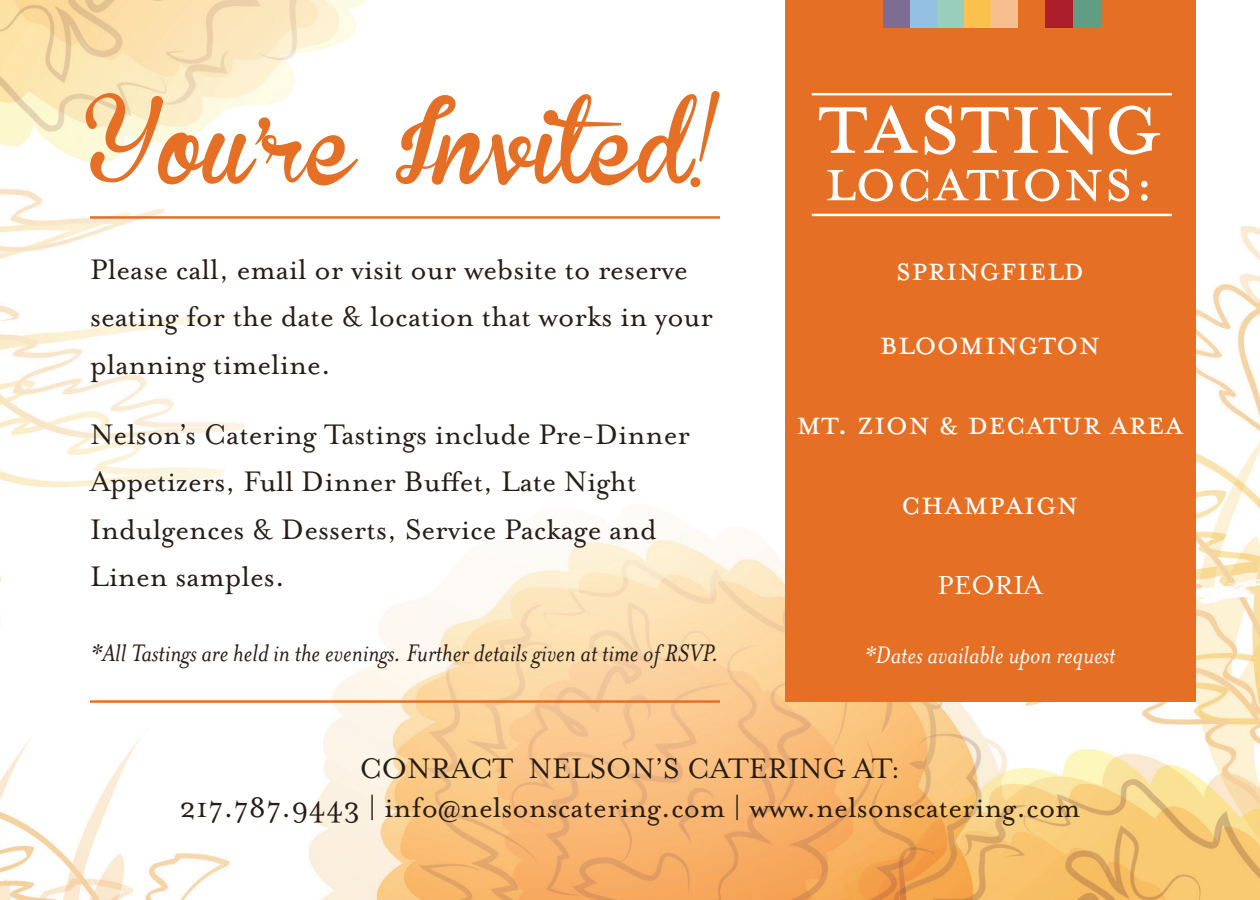
<style>
.page{position:relative;width:1260px;height:900px;background:#fff}
.page>*{position:absolute;margin:0;border:0;box-sizing:border-box;transform-origin:0 0}
.t1{font:105px "Mrs Eaves All Small Caps";color:#fff}
.t2{font:82.5px "Brannboll Fet";color:#e56f24}
.t3{font:70px "Mrs Eaves All Small Caps";color:#fff}
.t4{font:37.5px/74.5px "Mrs Eaves All Small Caps";color:#fff;text-align:center}
.t5{font:32.5px/47.5px "Mrs Eaves Roman";color:#271d17}
.t6{font:30px "Mrs Eaves Roman";color:#fff}
.t7{font:italic 27.5px "Mrs Eaves";color:#271d17}
.t8{font:italic 27.5px "Mrs Eaves";color:#fff}
</style>
<div class="page">
<img style="left:0;top:0;width:1260px;height:900px">
<div style="left:785px;top:0;width:410px;height:702px;background:#e56f24"></div>
<hr style="left:90px;top:216px;width:630px;height:3px;background:#e56f24">
<hr style="left:90px;top:700px;width:630px;height:3px;background:#e56f24">
<hr style="left:812px;top:214px;width:360px;height:2px;background:#fff">
<hr style="left:812px;top:93px;width:360px;height:2px;background:#fff">
<div style="left:884px;top:0;width:27px;height:27px;background:#7e6c93"></div>
<div style="left:911px;top:0;width:27px;height:27px;background:#93c0e3"></div>
<div style="left:938px;top:0;width:27px;height:27px;background:#99cdbc"></div>
<div style="left:965px;top:0;width:27px;height:27px;background:#fbc14d"></div>
<div style="left:992px;top:0;width:27px;height:27px;background:#f8bf8e"></div>
<div style="left:1046px;top:0;width:27px;height:27px;background:#ac1e2c"></div>
<div style="left:1073px;top:0;width:27px;height:27px;background:#619d83"></div>
<h2 class="t2" style="left:90px;top:102px;width:632px">You’re Invited!</h2>
<p class="t5" style="left:90px;top:246px;width:625px">Please call, email or visit our website to reserve seating for the date &amp; location that works in your planning timeline.</p>
<p class="t5" style="left:90px;top:411px;width:602px">Nelson’s Catering Tastings include Pre-Dinner Appetizers, Full Dinner Buffet, Late Night Indulgences &amp; Desserts, Service Package and Linen samples.</p>
<p class="t7" style="left:91px;top:638px;width:630px">*All Tastings are held in the evenings. Further details given at time of RSVP.</p>
<h1 class="t1" style="left:818px;top:82px;width:345px">Tasting</h1>
<h3 class="t3" style="left:824px;top:153px;width:334px">Locations:</h3>
<p class="t4" style="left:880px;top:234px;width:222px">Springfield<br>Bloomington</p>
<p class="t4" style="left:796px;top:386px;width:389px;line-height:80px">Mt. Zion &amp; Decatur AREA<br>Champaign</p>
<p class="t6" style="left:938px;top:569px;width:106px">PEORIA</p>
<p class="t8" style="left:864px;top:640px;width:253px">*Dates available upon request</p>
<p class="t5" style="left:179px;top:749px;width:903px;line-height:39px;text-align:center">CONRACT NELSON’S CATERING AT:<br>217.787.9443 | info@nelsonscatering.com | www.nelsonscatering.com</p>
</div>
